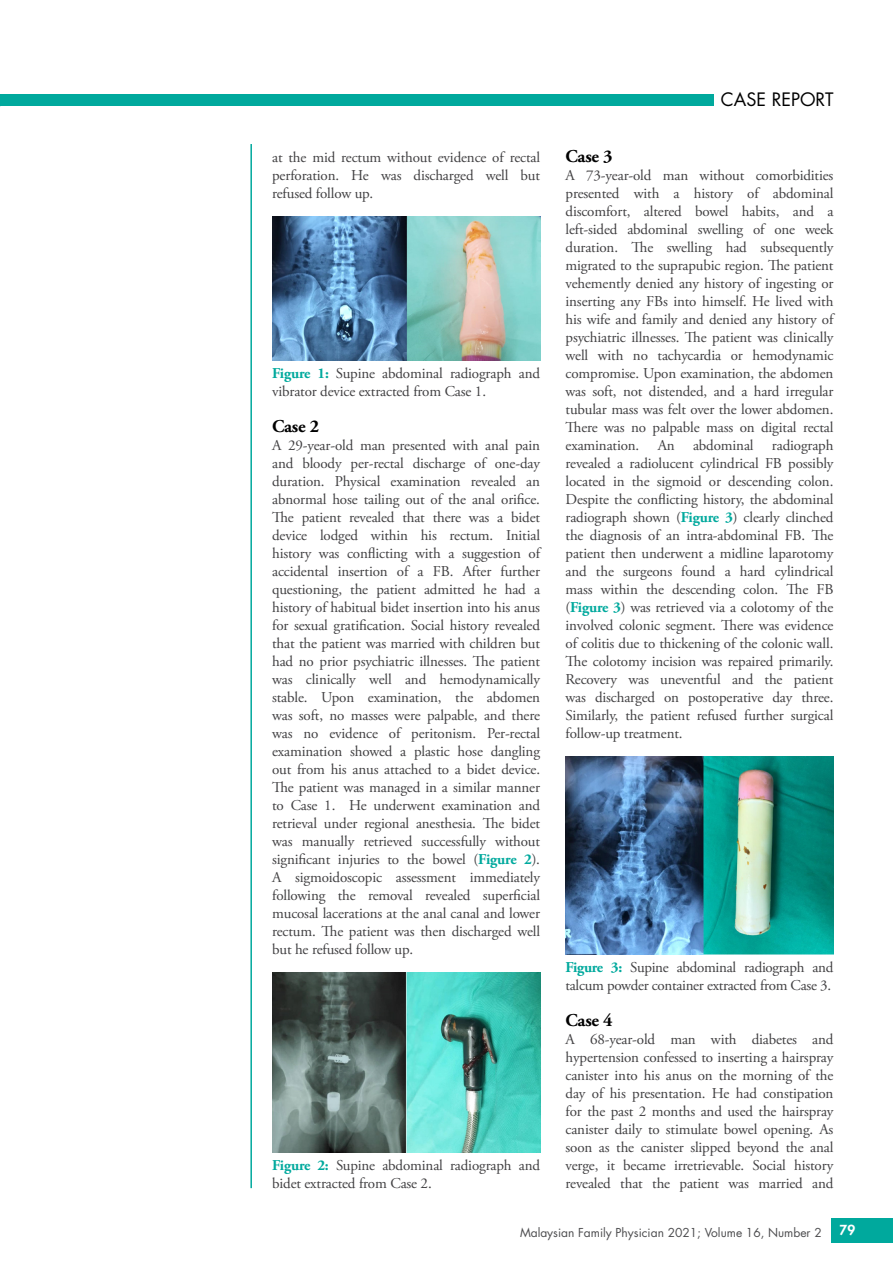
<style>
.page{position:relative;width:893px;height:1263px;background:#fff}
.page>*{position:absolute;margin:0;border:0;box-sizing:border-box;transform-origin:0 0}
.t1{font:700 18px "Adobe Garamond Pro";letter-spacing:-.01em;color:#000}
.t2{font:18px "Futura Std";color:#000}
.t3{font:15px/18px "Adobe Garamond Pro";letter-spacing:-.01em;color:#414042;text-align:justify}
.t4{font:800 13.5px "Futura Std";color:#fff}
.t5{font:12px "Futura Std";color:#4d4d4f}
.s1{font-weight:700;color:#00a99d}
</style>
<div class="page">
<div style="left:831px;top:1218px;width:62px;height:24px;background:#00a99d"></div>
<div style="left:0;top:95px;width:713px;height:11px;background:#00a99d"></div>
<img style="left:272px;top:972px;width:268px;height:180px">
<img style="left:566px;top:756px;width:267px;height:198px">
<img style="left:272px;top:216px;width:268px;height:144px">
<hr style="left:250px;top:144px;width:2px;height:1044px;background:#00a99d">
<p class="t3" style="left:272px;top:149px;width:269px">at the mid rectum without evidence of rectal perforation. He was discharged well but refused follow up.</p>
<p class="t3" style="left:272px;top:365px;width:269px"><span class="s1">Figure 1:</span> Supine abdominal radiograph and vibrator device extracted from Case 1.</p>
<p class="t1" style="left:272px;top:416px;width:48px">Case 2</p>
<p class="t3" style="left:272px;top:437px;width:269px">A 29-year-old man presented with anal pain and bloody per-rectal discharge of one-day duration. Physical examination revealed an abnormal hose tailing out of the anal orifice.<br>The patient revealed that there was a bidet device lodged within his rectum. Initial history was conflicting with a suggestion of accidental insertion of a FB. After further questioning, the patient admitted he had a history of habitual bidet insertion into his anus for sexual gratification. Social history revealed that the patient was married with children but had no prior psychiatric illnesses. The patient was clinically well and hemodynamically stable. Upon examination, the abdomen was soft, no masses were palpable, and there was no evidence of peritonism. Per-rectal examination showed a plastic hose dangling out from his anus attached to a bidet device.<br>The patient was managed in a similar manner to Case 1. He underwent examination and retrieval under regional anesthesia. The bidet was manually retrieved successfully without significant injuries to the bowel (<span class="s1">Figure 2</span>).<br>A sigmoidoscopic assessment immediately following the removal revealed superficial mucosal lacerations at the anal canal and lower rectum. The patient was then discharged well but he refused follow up.</p>
<p class="t3" style="left:272px;top:1157px;width:269px"><span class="s1">Figure 2:</span> Supine abdominal radiograph and bidet extracted from Case 2.</p>
<p class="t2" style="left:721px;top:88px;width:114px">CASE REPORT</p>
<p class="t1" style="left:566px;top:146px;width:48px">Case 3</p>
<p class="t3" style="left:566px;top:167px;width:269px">A 73-year-old man without comorbidities presented with a history of abdominal discomfort, altered bowel habits, and a left-sided abdominal swelling of one week duration. The swelling had subsequently migrated to the suprapubic region. The patient vehemently denied any history of ingesting or inserting any FBs into himself. He lived with his wife and family and denied any history of psychiatric illnesses. The patient was clinically well with no tachycardia or hemodynamic compromise. Upon examination, the abdomen was soft, not distended, and a hard irregular tubular mass was felt over the lower abdomen.<br>There was no palpable mass on digital rectal examination. An abdominal radiograph revealed a radiolucent cylindrical FB possibly located in the sigmoid or descending colon.<br>Despite the conflicting history, the abdominal radiograph shown (<span class="s1">Figure 3</span>) clearly clinched the diagnosis of an intra-abdominal FB. The patient then underwent a midline laparotomy and the surgeons found a hard cylindrical mass within the descending colon. The FB (<span class="s1">Figure 3</span>) was retrieved via a colotomy of the involved colonic segment. There was evidence of colitis due to thickening of the colonic wall.<br>The colotomy incision was repaired primarily.<br>Recovery was uneventful and the patient was discharged on postoperative day three.<br>Similarly, the patient refused further surgical follow-up treatment.</p>
<p class="t3" style="left:566px;top:959px;width:269px"><span class="s1">Figure 3:</span> Supine abdominal radiograph and talcum powder container extracted from Case 3.</p>
<p class="t1" style="left:566px;top:1010px;width:48px">Case 4</p>
<p class="t3" style="left:566px;top:1031px;width:269px">A 68-year-old man with diabetes and hypertension confessed to inserting a hairspray canister into his anus on the morning of the day of his presentation. He had constipation for the past 2 months and used the hairspray canister daily to stimulate bowel opening. As soon as the canister slipped beyond the anal verge, it became irretrievable. Social history revealed that the patient was married and</p>
<p class="t5" style="left:520px;top:1225px;width:303px">Malaysian Family Physician 2021; Volume 16, Number 2</p>
<p class="t4" style="left:840px;top:1221px;width:17px">79</p>
</div>
